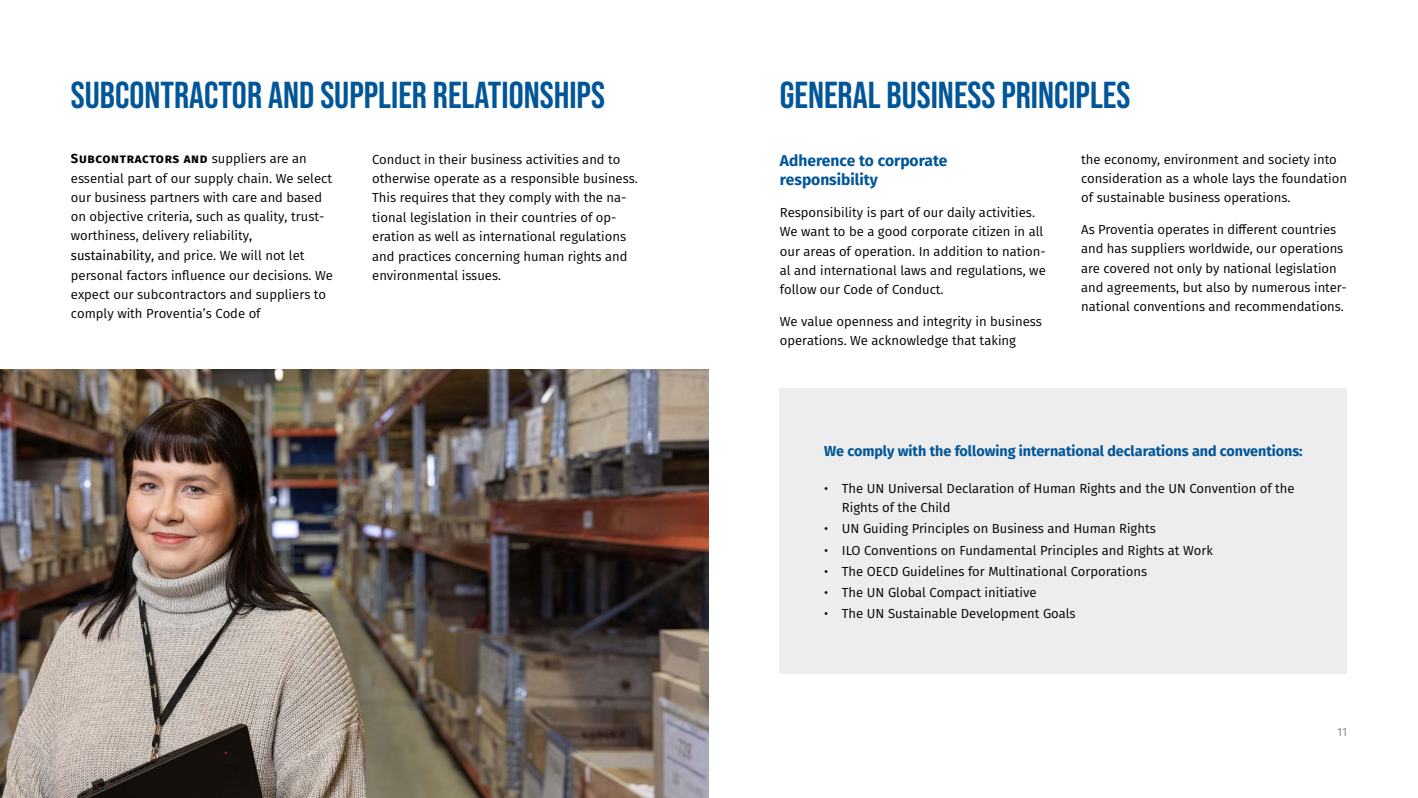
<style>
.page{position:relative;width:1418px;height:798px;background:#fff}
.page>*{position:absolute;margin:0;border:0;box-sizing:border-box;transform-origin:0 0}
.t1{font:700 37.5px "Bebas Neue Pro";color:#005698}
.t2{font:700 15.62px/19.4px "Fira Sans";color:#005698}
.t3{font:700 14.38px "Fira Sans";letter-spacing:-.005em;color:#005698}
.t4{font:13.12px/19.4px "Fira Sans";color:#000}
.t5{font:11.88px "Fira Sans";color:#878787}
.s1{font-weight:700}
.s2{font-style:inherit}
.s3{font-size:13px}
</style>
<div class="page">
<img style="left:0;top:369px;width:709px;height:428px">
<div style="left:780px;top:388px;width:566px;height:285px;background:#ededed"></div>
<h1 class="t1" style="left:71px;top:74px;width:535px">SUBCONTRACTOR AND SUPPLIER RELATIONSHIPS</h1>
<p class="t4" style="left:71px;top:148px;width:264px"><span class="s1">Subcontractors and</span> suppliers are an essential part of our supply chain. We select our business partners with care and based on objective criteria, such as quality, trust&shy;worthiness, delivery reliability<span class="s2">, </span><span class="s3">sustainability</span><span class="s2">,</span> and price. We will not let personal factors influence our decisions. We expect our subcontractors and suppliers to comply with Proventia’s Code of</p>
<p class="t4" style="left:372px;top:149px;width:267px">Conduct in their business activities and to otherwise operate as a responsible business.<br>This requires that they comply with the na&shy;tional legislation in their countries of op&shy;eration as well as international regulations and practices concerning human rights and environmental issues.</p>
<h1 class="t1" style="left:780px;top:74px;width:352px">GENERAL BUSINESS PRINCIPLES</h1>
<p class="t2" style="left:780px;top:150px;width:169px">Adherence to corporate responsibility</p>
<p class="t4" style="left:780px;top:202px;width:267px">Responsibility is part of our daily activities.<br>We want to be a good corporate citizen in all our areas of operation. In addition to nation&shy;al and international laws and regulations, we follow our Code of Conduct.</p>
<p class="t4" style="left:780px;top:311px;width:263px">We value openness and integrity in business operations. We acknowledge that taking</p>
<p class="t4" style="left:1081px;top:149px;width:267px">the economy, environment and society into consideration as a whole lays the foundation of sustainable business operations.</p>
<p class="t4" style="left:1081px;top:219px;width:267px">As Proventia operates in different countries and has suppliers worldwide, our operations are covered not only by national legislation and agreements, but also by numerous inter&shy;national conventions and recommendations.</p>
<p class="t3" style="left:824px;top:438px;width:480px">We comply with the following international declarations and conventions:</p>
<p class="t4" style="left:842px;top:478px;width:454px;text-indent:-18px">• The UN Universal Declaration of Human Rights and the UN Convention of the<br>Rights of the Child</p>
<p class="t4" style="left:824px;top:518px;width:333px">• UN Guiding Principles on Business and Human Rights</p>
<p class="t4" style="left:824px;top:539px;width:390px">• ILO Conventions on Fundamental Principles and Rights at Work</p>
<p class="t4" style="left:824px;top:561px;width:324px">• The OECD Guidelines for Multinational Corporations</p>
<p class="t4" style="left:824px;top:582px;width:214px">• The UN Global Compact initiative</p>
<p class="t4" style="left:824px;top:603px;width:253px">• The UN Sustainable Development Goals</p>
<p class="t5" style="left:1336px;top:722px;width:12px">11</p>
</div>
